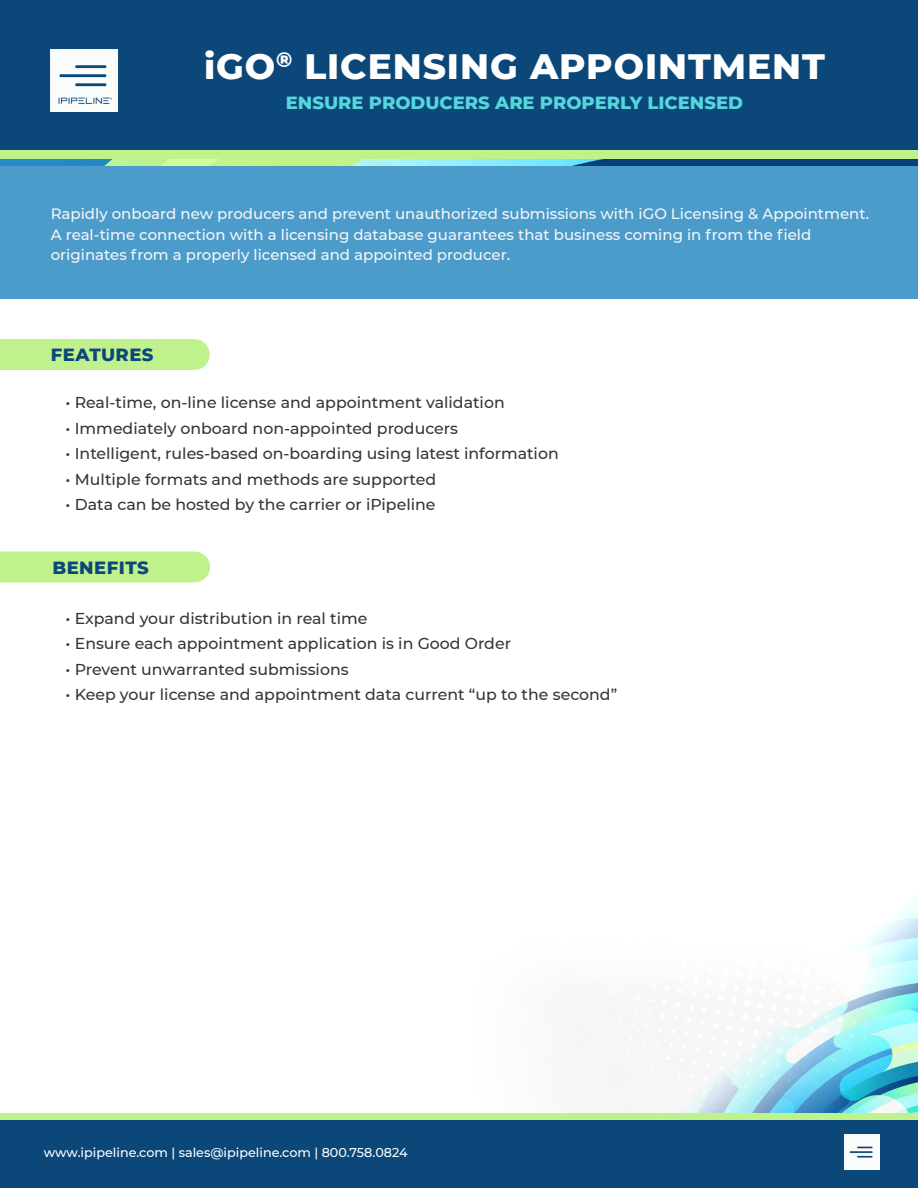
<style>
.page{position:relative;width:918px;height:1188px;background:#fff}
.page>*{position:absolute;margin:0;border:0;box-sizing:border-box;transform-origin:0 0}
.subheading{font:800 36px "Montserrat";letter-spacing:.025em;color:#fff}
.subheading-2{font:800 18px "Montserrat";color:#55d6dc}
.subheading-3{font:800 18px "Montserrat";letter-spacing:.025em;color:#0b4779}
.body_copy{font:500 15.75px "Montserrat";color:#373536}
.body_copy-2{font:500 15px/20.2px "Montserrat";color:#f5f7f7}
.body_copy-3{font:500 12.75px "Montserrat";color:#fff}
</style>
<div class="page">
<img style="left:574px;top:899px;width:344px;height:214px">
<img style="left:0;top:159px;width:918px;height:7px">
<div style="left:0;top:0;width:918px;height:151px;background:#0b4779"></div>
<div style="left:0;top:166px;width:918px;height:132px;background:#4b9bcb"></div>
<div style="left:0;top:150px;width:918px;height:9px;background:#bff18c"></div>
<div style="left:0;top:1118px;width:918px;height:70px;background:#0b4779"></div>
<img style="left:844px;top:1134px;width:36px;height:36px">
<div style="left:0;top:1113px;width:918px;height:6px;background:#bff18c"></div>
<img style="left:51px;top:49px;width:66px;height:63px">
<div style="left:0;top:552px;width:210px;height:30px;background:#bff18c"></div>
<div style="left:0;top:339px;width:210px;height:31px;background:#bff18c"></div>
<p class="subheading" style="left:204px;top:40px;width:622px">iGO<sup>®</sup> LICENSING APPOINTMENT</p>
<p class="subheading-2" style="left:286px;top:90px;width:459px">ENSURE PRODUCERS ARE PROPERLY LICENSED</p>
<p class="body_copy-2" style="left:51px;top:203px;width:820px">Rapidly onboard new producers and prevent unauthorized submissions with iGO Licensing &amp; Appointment.<br>A real-time connection with a licensing database guarantees that business coming in from the field originates from a properly licensed and appointed producer.</p>
<p class="subheading-3" style="left:51px;top:342px;width:104px">FEATURES</p>
<p class="body_copy" style="left:66px;top:392px;width:441px">• Real-time, on-line license and appointment validation</p>
<p class="body_copy" style="left:66px;top:417px;width:394px">• Immediately onboard non-appointed producers</p>
<p class="body_copy" style="left:66px;top:443px;width:495px">• Intelligent, rules-based on-boarding using latest information</p>
<p class="body_copy" style="left:66px;top:468px;width:372px">• Multiple formats and methods are supported</p>
<p class="body_copy" style="left:66px;top:494px;width:371px">• Data can be hosted by the carrier or iPipeline</p>
<p class="subheading-3" style="left:52px;top:554px;width:98px">BENEFITS</p>
<p class="body_copy" style="left:66px;top:607px;width:303px">• Expand your distribution in real time</p>
<p class="body_copy" style="left:66px;top:632px;width:447px">• Ensure each appointment application is in Good Order</p>
<p class="body_copy" style="left:66px;top:658px;width:285px">• Prevent unwarranted submissions</p>
<p class="body_copy" style="left:66px;top:683px;width:553px">• Keep your license and appointment data current “up to the second”</p>
<p class="body_copy-3" style="left:44px;top:1143px;width:365px">www.ipipeline.com | sales@ipipeline.com | 800.758.0824</p>
</div>
